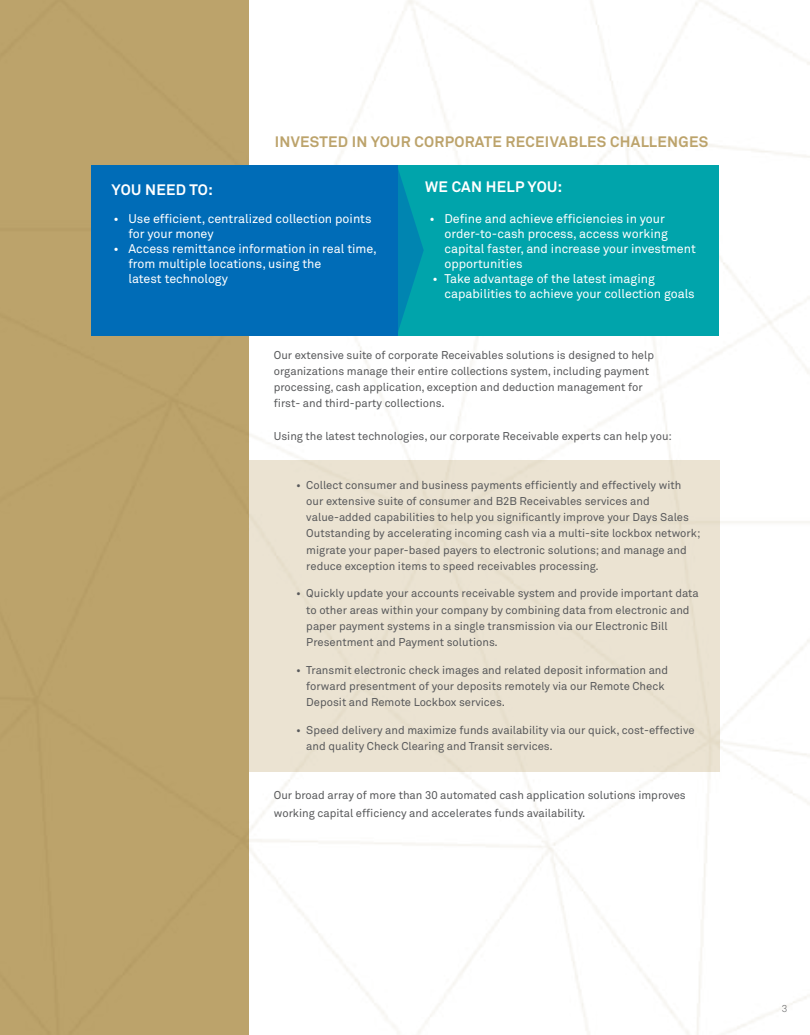
<style>
.page{position:relative;width:810px;height:1035px;background:#fff}
.page>*{position:absolute;margin:0;border:0;box-sizing:border-box;transform-origin:0 0}
.t1{font:700 15px "Akkurat Pro";letter-spacing:.02em;color:#bca36b}
.t2{font:700 15px "Akkurat Pro";letter-spacing:.02em;color:#fff}
.t3{font:12.5px/15px "Akkurat Pro";color:#fff}
.t4{font:11.25px/16.2px "Akkurat Pro";color:#58595b}
.t5{font:10px "Akkurat Light Pro";color:#58595b}
</style>
<div class="page">
<img style="left:248px;top:0;width:562px;height:1035px">
<div style="left:0;top:0;width:248px;height:1035px;background:#bca36b"></div>
<div style="left:92px;top:166px;width:306px;height:170px;background:#006cb7"></div>
<div style="left:248px;top:460px;width:472px;height:311px;background:#ebe3d2"></div>
<div style="left:398px;top:166px;width:320px;height:170px;background:#00a4ab"></div>
<svg style="left:398px;top:169px;width:26px;height:162px"></svg>
<h4 class="t1" style="left:275px;top:132px;width:435px">INVESTED IN YOUR CORPORATE RECEIVABLES CHALLENGES</h4>
<h1 class="t2" style="left:112px;top:180px;width:103px">YOU NEED TO:</h1>
<p class="t3" style="left:128px;top:212px;width:245px;text-indent:-15px">• Use efficient, centralized collection points for your money</p>
<p class="t3" style="left:128px;top:242px;width:250px;text-indent:-15px">• Access remittance information in real time, from multiple locations, using the<br>latest technology</p>
<h4 class="t2" style="left:425px;top:178px;width:139px">WE CAN HELP YOU:</h4>
<p class="t3" style="left:444px;top:211px;width:253px;text-indent:-15px">• Define and achieve efficiencies in your order-to-cash process, access working capital faster, and increase your investment opportunities</p>
<p class="t3" style="left:444px;top:271px;width:252px;text-indent:-12px">• Take advantage of the latest imaging capabilities to achieve your collection goals</p>
<p class="t4" style="left:274px;top:347px;width:382px">Our extensive suite of corporate Receivables solutions is designed to help organizations manage their entire collections system, including payment processing, cash application, exception and deduction management for first- and third-party collections.</p>
<p class="t4" style="left:274px;top:428px;width:400px">Using the latest technologies, our corporate Receivable experts can help you:</p>
<p class="t4" style="left:306px;top:477px;width:396px;text-indent:-10px">• Collect consumer and business payments efficiently and effectively with our extensive suite of consumer and B2B Receivables services and value-added capabilities to help you significantly improve your Days Sales Outstanding by accelerating incoming cash via a multi-site lockbox network; migrate your paper-based payers to electronic solutions; and manage and reduce exception items to speed receivables processing.</p>
<p class="t4" style="left:306px;top:586px;width:394px;text-indent:-10px">• Quickly update your accounts receivable system and provide important data to other areas within your company by combining data from electronic and paper payment systems in a single transmission via our Electronic Bill Presentment and Payment solutions.</p>
<p class="t4" style="left:306px;top:662px;width:363px;text-indent:-10px">• Transmit electronic check images and related deposit information and forward presentment of your deposits remotely via our Remote Check<br>Deposit and Remote Lockbox services.</p>
<p class="t4" style="left:306px;top:722px;width:390px;text-indent:-10px">• Speed delivery and maximize funds availability via our quick, cost-effective and quality Check Clearing and Transit services.</p>
<p class="t4" style="left:274px;top:786px;width:413px;line-height:18px">Our broad array of more than 30 automated cash application solutions improves working capital efficiency and accelerates funds availability.</p>
<p class="t5" style="left:782px;top:1003px;width:7px">3</p>
</div>
